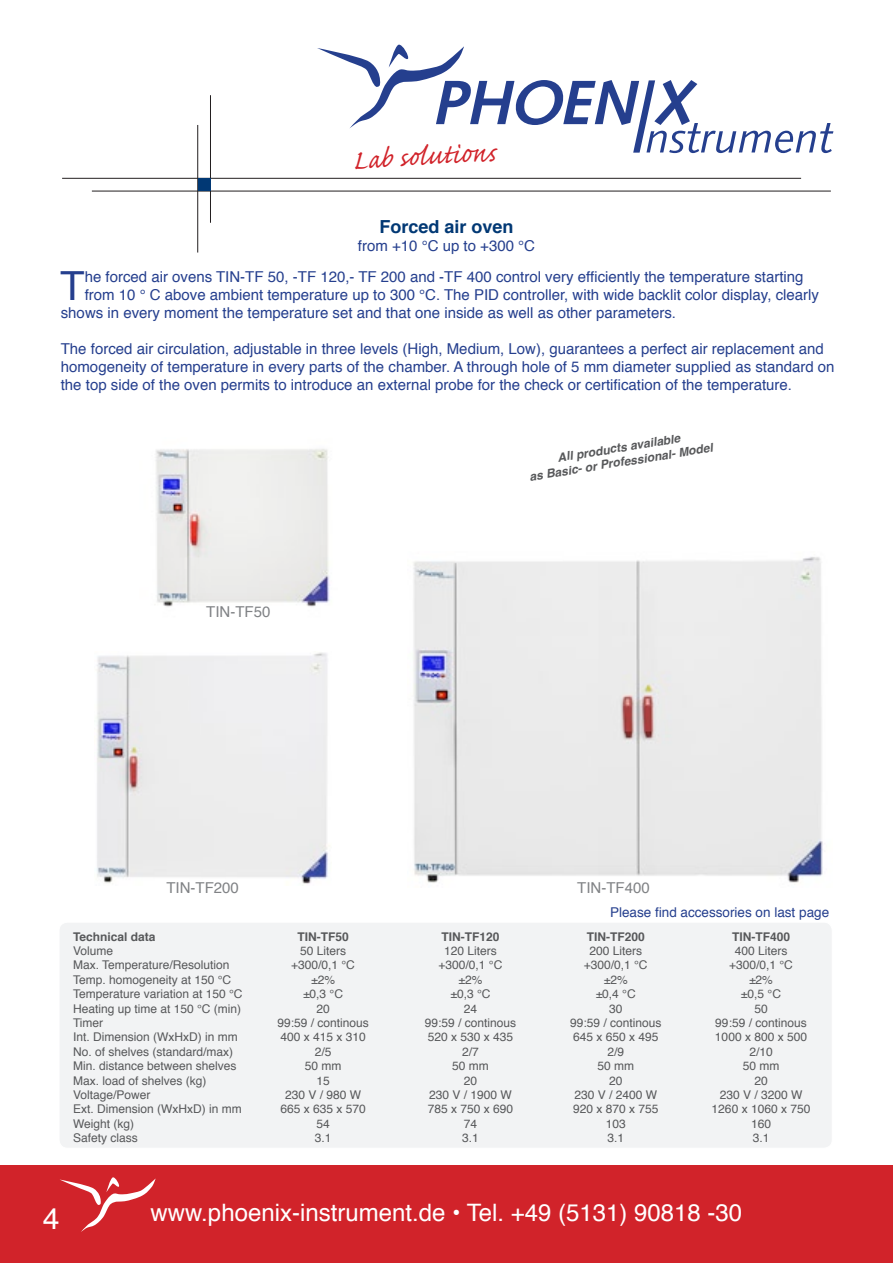
<style>
.page{position:relative;width:893px;height:1263px;background:#fff}
.page>*{position:absolute;margin:0;border:0;box-sizing:border-box;transform-origin:0 0}
.t1{font:40.05px "Helvetica";color:#253f8e}
.t2{font:34.5px "Caflisch Script Pro";color:#d1232a}
.t3{font:30px "Helvetica";color:#fff}
.t4{font:24px "Helvetica";color:#fff}
.t5{font:700 18px "Helvetica";color:#013874}
.t6{font:15px/18px "Helvetica";color:#253f8e}
.t7{font:15px "Helvetica";color:#808285}
.t8{font:13.5px "Helvetica";color:#253f8e}
.t9{font:12px/14.4px "Helvetica";color:#57585a;text-align:center}
.t10{font:700 12px "Helvetica";color:#57585a}
.t11{font:italic 700 12px/14.4px "Helvetica";color:#57585a;text-align:center}
</style>
<div class="page">
<div style="left:0;top:1165px;width:893px;height:98px;background:#d1232a"></div>
<svg style="left:60px;top:1177px;width:96px;height:55px"></svg>
<hr style="left:62px;top:178px;width:739px;height:1px;background:#231f20">
<hr style="left:92px;top:191px;width:739px;height:1px;background:#231f20">
<hr style="left:210px;top:95px;width:1px;height:128px;background:#231f20">
<hr style="left:197px;top:125px;width:1px;height:128px;background:#231f20">
<div style="left:198px;top:179px;width:12px;height:12px;background:#013874"></div>
<svg style="left:317px;top:44px;width:516px;height:109px"></svg>
<div style="left:59px;top:922px;width:773px;height:226px;background:#f2f3f4;border-radius:9px"></div>
<div style="left:59px;top:922px;width:774px;height:226px;border:1px solid #fff;border-radius:9px"></div>
<img style="left:155px;top:449px;width:175px;height:158px">
<img style="left:96px;top:652px;width:234px;height:232px">
<img style="left:413px;top:557px;width:410px;height:326px">
<h2 class="t2" style="left:352px;top:142px;width:145px;rotate:-3deg">Lab solutions</h2>
<h3 class="t5" style="left:379px;top:212px;width:136px">Forced air oven</h3>
<p class="t6" style="left:358px;top:237px;width:179px">from +10 °C up to +300 °C</p>
<h1 class="t1" style="left:60px;top:255px;width:26px">T</h1>
<p class="t6" style="left:85px;top:268px;width:720px">he forced air ovens TIN-TF 50, -TF 120,- TF 200 and -TF 400 control very efficiently the temperature starting</p>
<p class="t6" style="left:85px;top:286px;width:736px">from 10 ° C above ambient temperature up to 300 °C. The PID controller, with wide backlit color display, clearly</p>
<p class="t6" style="left:61px;top:304px;width:617px">shows in every moment the temperature set and that one inside as well as other parameters.</p>
<p class="t6" style="left:61px;top:340px;width:775px">The forced air circulation, adjustable in three levels (High, Medium, Low), guarantees a perfect air replacement and homogeneity of temperature in every parts of the chamber. A through hole of 5 mm diameter supplied as standard on the top side of the oven permits to introduce an external probe for the check or certification of the temperature.</p>
<p class="t7" style="left:206px;top:601px;width:66px">TIN-TF50</p>
<p class="t11" style="left:526px;top:455px;width:187px;rotate:-9deg">All products available<br>as Basic- or Professional- Model</p>
<p class="t7" style="left:166px;top:876px;width:74px">TIN-TF200</p>
<p class="t7" style="left:577px;top:876px;width:74px">TIN-TF400</p>
<p class="t10" style="left:73px;top:927px;width:84px">Technical data</p>
<p class="t9" style="left:73px;top:944px;width:171px;text-align:left">Volume<br>Max. Temperature/Resolution<br>Temp. homogeneity at 150 °C<br>Temperature variation at 150 °C<br>Heating up time at 150 °C (min)<br>Timer<br>Int. Dimension (WxHxD) in mm<br>No. of shelves (standard/max)<br>Min. distance between shelves<br>Max. load of shelves (kg)<br>Voltage/Power<br>Ext. Dimension (WxHxD) in mm<br>Weight (kg)<br>Safety class</p>
<p class="t10" style="left:297px;top:927px;width:53px">TIN-TF50</p>
<p class="t9" style="left:277px;top:944px;width:93px">50 Liters +300/0,1 °C<br>±2%<br>±0,3 °C<br>20<br>99:59 / continous<br>400 x 415 x 310<br>2/5<br>50 mm<br>15<br>230 V / 980 W<br>665 x 635 x 570<br>54<br>3.1</p>
<p class="t10" style="left:441px;top:927px;width:60px">TIN-TF120</p>
<p class="t9" style="left:425px;top:944px;width:93px">120 Liters +300/0,1 °C<br>±2%<br>±0,3 °C<br>24<br>99:59 / continous<br>520 x 530 x 435<br>2/7<br>50 mm<br>20<br>230 V / 1900 W<br>785 x 750 x 690<br>74<br>3.1</p>
<p class="t8" style="left:610px;top:902px;width:221px">Please find accessories on last page</p>
<p class="t10" style="left:587px;top:927px;width:60px">TIN-TF200</p>
<p class="t9" style="left:570px;top:944px;width:93px">200 Liters +300/0,1 °C<br>±2%<br>±0,4 °C<br>30<br>99:59 / continous<br>645 x 650 x 495<br>2/9<br>50 mm<br>20<br>230 V / 2400 W<br>920 x 870 x 755<br>103<br>3.1</p>
<p class="t10" style="left:732px;top:927px;width:60px">TIN-TF400</p>
<p class="t9" style="left:712px;top:944px;width:100px">400 Liters +300/0,1 °C<br>±2%<br>±0,5 °C<br>50<br>99:59 / continous<br>1000 x 800 x 500<br>2/10<br>50 mm<br>20<br>230 V / 3200 W<br>1260 x 1060 x 750<br>160<br>3.1</p>
<h3 class="t3" style="left:43px;top:1195px;width:18px">4</h3>
<h3 class="t4" style="left:151px;top:1194px;width:593px">www.phoenix-instrument.de • Tel. +49 (5131) 90818 -30</h3>
</div>
